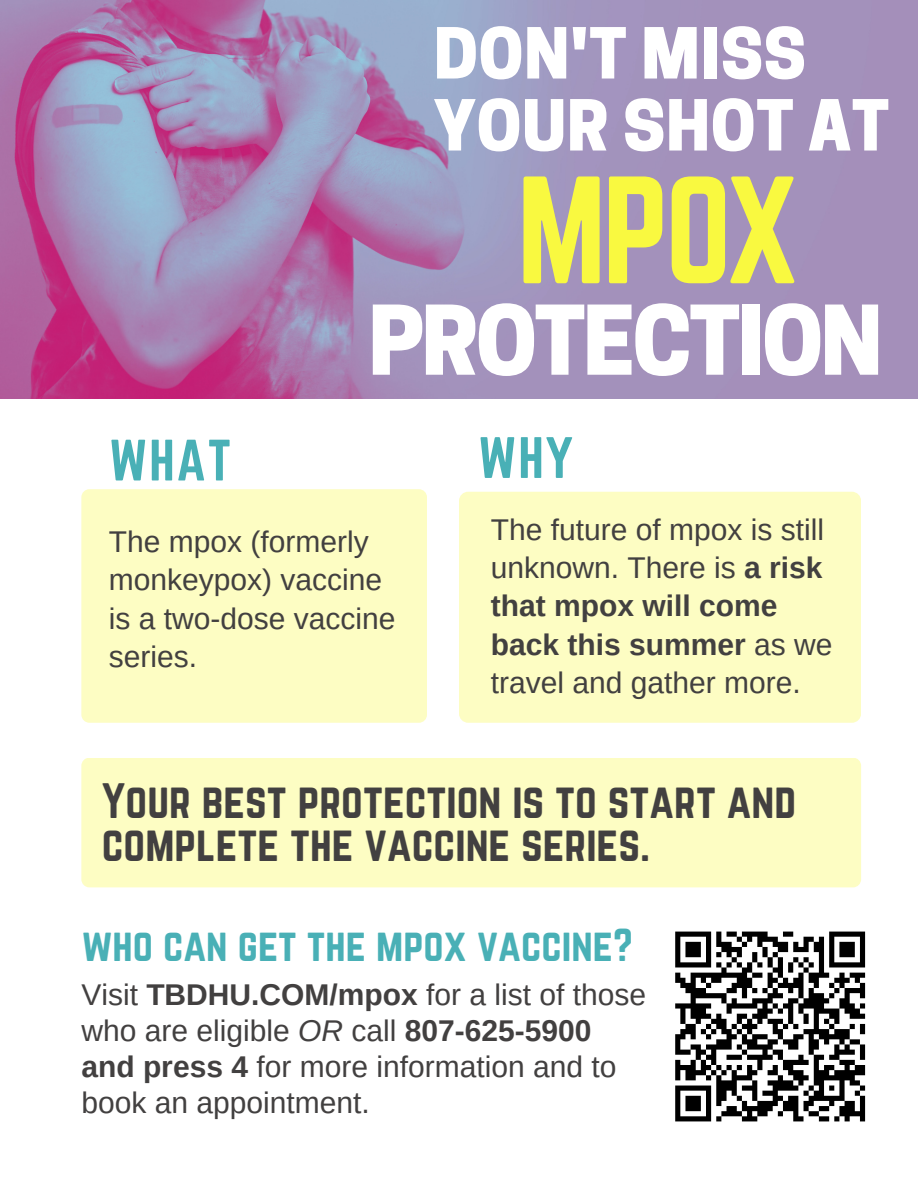
<style>
.page{position:relative;width:918px;height:1188px;background:#fff}
.page>*{position:absolute;margin:0;border:0;box-sizing:border-box;transform-origin:0 0}
.t1{font:133.5px "Norwester";color:#f9f940}
.t2{font:800 90px "Cooper Hewitt";letter-spacing:-.03em;color:#fff}
.t3{font:800 66px/72px "Cooper Hewitt";letter-spacing:.01em;color:#fff}
.t4{font:51px "Norwester";letter-spacing:.03em;color:#49b0b6}
.t5{font:43.5px/42.8px "Norwester";color:#424040}
.t6{font:40.5px "Norwester";color:#49b0b6}
.t7{font:30px/38.2px "Arimo";color:#424040}
.s1{font-weight:700}
.s2{font-style:italic}
</style>
<div class="page">
<div style="left:81px;top:489px;width:346px;height:234px;background:#fdfdc3;border-radius:8px"></div>
<div style="left:459px;top:492px;width:402px;height:231px;background:#fdfdc3;border-radius:9px"></div>
<svg style="left:675px;top:931px;width:191px;height:191px"></svg>
<img style="left:0;top:0;width:918px;height:398px">
<div style="left:81px;top:758px;width:780px;height:129px;background:#fdfdc3;border-radius:8px"></div>
<p class="t3" style="left:434px;top:26px;width:457px">DON'T MISS<br>YOUR SHOT AT</p>
<p class="t1" style="left:517px;top:150px;width:284px">MPOX</p>
<p class="t4" style="left:109px;top:429px;width:124px">WHAT</p>
<p class="t2" style="left:368px;top:307px;width:516px">PROTECTION</p>
<p class="t4" style="left:478px;top:427px;width:97px">WHY</p>
<p class="t7" style="left:109px;top:522px;width:288px">The mpox (formerly monkeypox) vaccine is a two-dose vaccine series.</p>
<p class="t7" style="left:491px;top:510px;width:343px">The future of mpox is still unknown. There is <span class="s1">a risk that mpox will come back this summer</span> as we travel and gather more.</p>
<p class="t5" style="left:102px;top:779px;width:696px">Your best protection is to start and complete the vaccine series.</p>
<p class="t6" style="left:81px;top:921px;width:553px">who can get the mpox vaccine?</p>
<p class="t7" style="left:81px;top:977px;width:566px;line-height:36px">Visit <span class="s1">TBDHU.COM/mpox</span> for a list of those who are eligible <span class="s2">OR</span> call <span class="s1">807-625-5900 and press 4</span> for more information and to book an appointment.</p>
</div>
